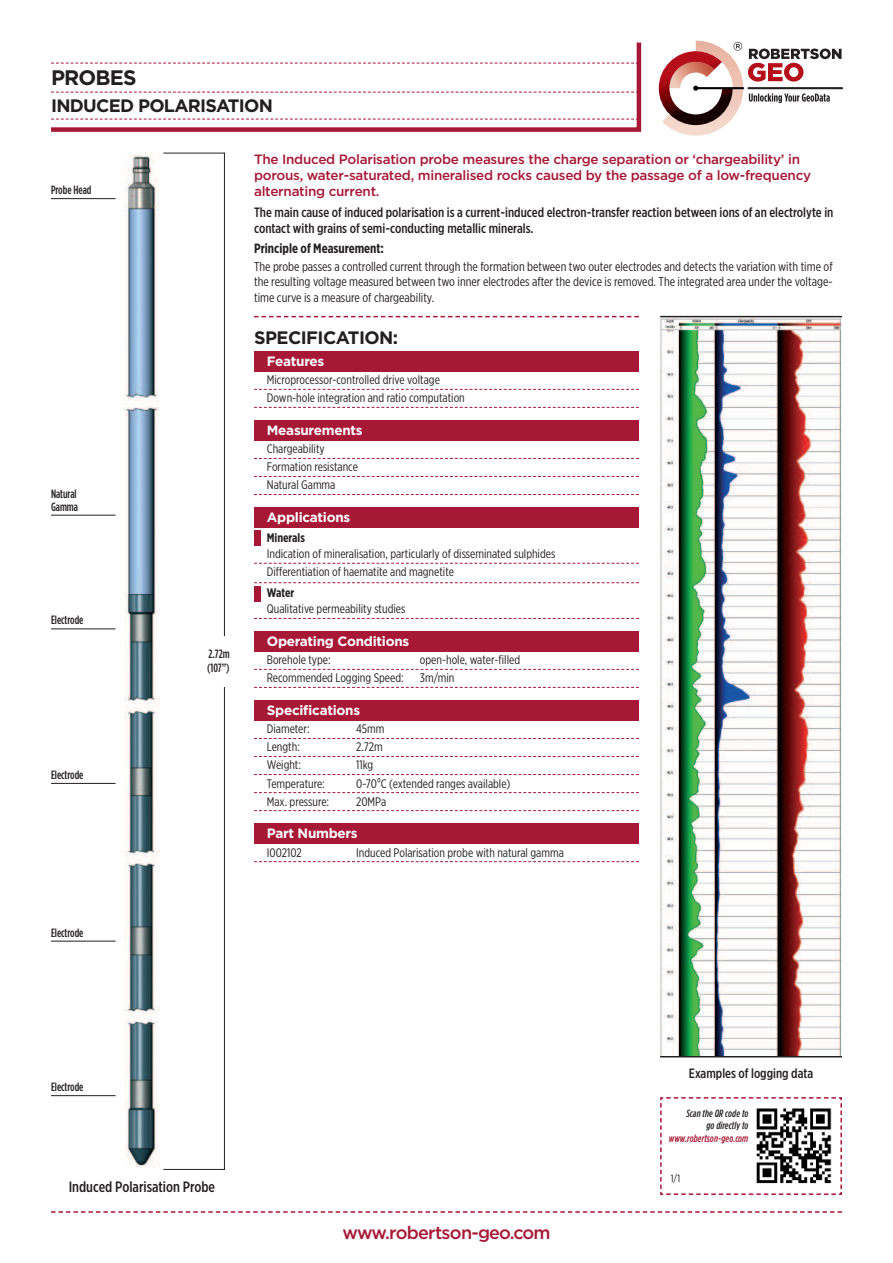
<style>
.page{position:relative;width:893px;height:1263px;background:#fff}
.page>*{position:absolute;margin:0;border:0;box-sizing:border-box;transform-origin:0 0}
.t1{font:700 21px "Gotham";letter-spacing:-.04em;color:#231f20}
.t2{font:700 18px "Gotham";letter-spacing:-.04em;color:#231f20}
.t3{font:500 18px "Gotham";letter-spacing:-.045em;color:#a61836}
.t4{font:500 15px "Gotham X Narrow";color:#231f20}
.t5{font:500 13.5px/16.2px "Gotham X Narrow";color:#231f20}
.t6{font:500 13.5px/16.2px "Gotham";letter-spacing:-.02em;color:#a61836}
.t7{font:700 13.5px "Gotham";letter-spacing:-.02em;color:#fff}
.t8{font:700 13.5px "Gotham X Narrow";color:#231f20}
.t9{font:12.75px/15.3px "Gotham X Narrow";color:#231f20;text-align:justify}
.t10{font:12.3px/18px "Gotham X Narrow";color:#231f20}
.t11{font:700 12.3px "Gotham X Narrow";color:#231f20}
.t12{font:500 12px/14.4px "Gotham Condensed";color:#231f20}
.t13{font:italic 500 10.5px/12.6px "Gotham Condensed";letter-spacing:.01em;color:#231f20;text-align:right}
.t14{font:italic 500 10.5px "Gotham Condensed";letter-spacing:.01em;color:#a61836}
.t15{font:10.5px "Gotham X Narrow";color:#231f20}
</style>
<div class="page">
<svg style="left:660px;top:1097px;width:182px;height:98px"></svg>
<img style="left:660px;top:319px;width:182px;height:737px">
<img style="left:124px;top:153px;width:36px;height:1015px">
<svg style="left:51px;top:1211px;width:791px;height:2px"></svg>
<hr style="left:747px;top:87px;width:96px;height:2px;background:#231f20">
<svg style="left:659px;top:41px;width:182px;height:95px"></svg>
<svg style="left:51px;top:42px;width:591px;height:90px"></svg>
<svg style="left:51px;top:63px;width:588px;height:1px"></svg>
<svg style="left:51px;top:92px;width:588px;height:1px"></svg>
<svg style="left:51px;top:119px;width:588px;height:1px"></svg>
<svg style="left:254px;top:316px;width:385px;height:1px"></svg>
<hr style="left:660px;top:316px;width:182px;height:1px;background:#231f20">
<hr style="left:660px;top:1056px;width:182px;height:1px;background:#231f20">
<hr style="left:51px;top:198px;width:65px;height:1px;background:#231f20">
<hr style="left:51px;top:515px;width:65px;height:1px;background:#231f20">
<hr style="left:51px;top:628px;width:65px;height:1px;background:#231f20">
<hr style="left:51px;top:783px;width:65px;height:1px;background:#231f20">
<hr style="left:51px;top:941px;width:65px;height:1px;background:#231f20">
<hr style="left:51px;top:1095px;width:65px;height:1px;background:#231f20">
<svg style="left:163px;top:152px;width:62px;height:485px"></svg>
<svg style="left:163px;top:687px;width:62px;height:483px"></svg>
<div style="left:254px;top:352px;width:385px;height:20px;background:#a61836"></div>
<svg style="left:254px;top:389px;width:385px;height:1px"></svg>
<svg style="left:254px;top:407px;width:385px;height:1px"></svg>
<div style="left:254px;top:421px;width:385px;height:20px;background:#a61836"></div>
<svg style="left:254px;top:458px;width:385px;height:1px"></svg>
<svg style="left:254px;top:476px;width:385px;height:1px"></svg>
<svg style="left:254px;top:494px;width:385px;height:1px"></svg>
<div style="left:254px;top:507px;width:385px;height:21px;background:#a61836"></div>
<svg style="left:254px;top:563px;width:385px;height:1px"></svg>
<svg style="left:254px;top:582px;width:385px;height:1px"></svg>
<svg style="left:254px;top:618px;width:385px;height:1px"></svg>
<div style="left:254px;top:631px;width:385px;height:21px;background:#a61836"></div>
<svg style="left:254px;top:669px;width:385px;height:1px"></svg>
<svg style="left:254px;top:687px;width:385px;height:1px"></svg>
<div style="left:254px;top:701px;width:385px;height:20px;background:#a61836"></div>
<svg style="left:254px;top:738px;width:385px;height:1px"></svg>
<svg style="left:254px;top:756px;width:385px;height:1px"></svg>
<svg style="left:254px;top:774px;width:385px;height:1px"></svg>
<svg style="left:254px;top:792px;width:385px;height:1px"></svg>
<svg style="left:254px;top:810px;width:385px;height:1px"></svg>
<div style="left:254px;top:824px;width:385px;height:20px;background:#a61836"></div>
<svg style="left:254px;top:861px;width:385px;height:1px"></svg>
<div style="left:254px;top:586px;width:6px;height:16px;background:#a61836"></div>
<div style="left:254px;top:530px;width:6px;height:16px;background:#a61836"></div>
<h1 class="t1" style="left:51px;top:70px;width:87px">PROBES</h1>
<h2 class="t2" style="left:51px;top:100px;width:223px">INDUCED POLARISATION</h2>
<p class="t12" style="left:51px;top:183px;width:42px">Probe Head</p>
<p class="t12" style="left:51px;top:488px;width:29px;line-height:12.8px">Natural<br>Gamma</p>
<p class="t12" style="left:51px;top:614px;width:34px">Electrode</p>
<p class="t12" style="left:51px;top:768px;width:34px">Electrode</p>
<p class="t12" style="left:51px;top:926px;width:34px">Electrode</p>
<p class="t12" style="left:207px;top:647px;width:24px">2.72m (107”)</p>
<p class="t6" style="left:254px;top:152px;width:559px">The Induced Polarisation probe measures the charge separation or ‘chargeability’ in porous, water-saturated, mineralised rocks caused by the passage of a low-frequency alternating current.</p>
<p class="t5" style="left:254px;top:205px;width:581px">The main cause of induced polarisation is a current-induced electron-transfer reaction between ions of an electrolyte in contact with grains of semi-conducting metallic minerals.</p>
<p class="t8" style="left:254px;top:244px;width:131px">Principle of Measurement:</p>
<p class="t9" style="left:254px;top:260px;width:580px">The probe passes a controlled current through the formation between two outer electrodes and detects the variation with time of the resulting voltage measured between two inner electrodes after the device is removed. The integrated area under the voltage&shy;time curve is a measure of chargeability.</p>
<h2 class="t2" style="left:254px;top:331px;width:146px">SPECIFICATION:</h2>
<p class="t7" style="left:267px;top:356px;width:59px">Features</p>
<p class="t10" style="left:267px;top:372px;width:199px">Microprocessor-controlled drive voltage<br>Down-hole integration and ratio computation</p>
<p class="t7" style="left:267px;top:425px;width:97px">Measurements</p>
<p class="t10" style="left:267px;top:441px;width:93px">Chargeability<br>Formation resistance<br>Natural Gamma</p>
<p class="t7" style="left:267px;top:512px;width:85px">Applications</p>
<p class="t11" style="left:267px;top:534px;width:40px">Minerals</p>
<p class="t10" style="left:267px;top:546px;width:290px">Indication of mineralisation, particularly of disseminated sulphides<br>Differentiation of haematite and magnetite</p>
<p class="t11" style="left:267px;top:589px;width:29px">Water</p>
<p class="t10" style="left:267px;top:601px;width:140px">Qualitative permeability studies</p>
<p class="t7" style="left:267px;top:636px;width:144px">Operating Conditions</p>
<p class="t10" style="left:267px;top:652px;width:65px">Borehole type:</p>
<p class="t10" style="left:420px;top:652px;width:102px">open-hole, water-filled</p>
<p class="t10" style="left:267px;top:670px;width:138px">Recommended Logging Speed:</p>
<p class="t10" style="left:420px;top:670px;width:36px">3m/min</p>
<p class="t7" style="left:267px;top:705px;width:95px">Specifications</p>
<p class="t10" style="left:267px;top:721px;width:44px">Diameter:</p>
<p class="t10" style="left:356px;top:721px;width:30px">45mm</p>
<p class="t10" style="left:267px;top:739px;width:35px">Length:</p>
<p class="t10" style="left:356px;top:739px;width:28px">2.72m</p>
<p class="t10" style="left:267px;top:757px;width:36px">Weight:</p>
<p class="t10" style="left:356px;top:757px;width:19px">11kg</p>
<p class="t10" style="left:267px;top:775px;width:60px">Temperature:</p>
<p class="t10" style="left:356px;top:775px;width:156px">0-70⁰C (extended ranges available)</p>
<p class="t10" style="left:267px;top:793px;width:64px">Max. pressure:</p>
<p class="t10" style="left:356px;top:793px;width:32px">20MPa</p>
<p class="t7" style="left:267px;top:829px;width:92px">Part Numbers</p>
<p class="t10" style="left:267px;top:844px;width:37px">I002102</p>
<p class="t10" style="left:356px;top:844px;width:209px">Induced Polarisation probe with natural gamma</p>
<p class="t12" style="left:51px;top:1080px;width:34px">Electrode</p>
<p class="t4" style="left:69px;top:1181px;width:148px">Induced Polarisation Probe</p>
<h2 class="t3" style="left:342px;top:1226px;width:210px">www.robertson-geo.com</h2>
<p class="t5" style="left:689px;top:1066px;width:126px">Examples of logging data</p>
<p class="t13" style="left:686px;top:1107px;width:64px">Scan the QR code to go directly to</p>
<p class="t14" style="left:669px;top:1135px;width:81px">www.robertson-geo.com</p>
<p class="t15" style="left:671px;top:1175px;width:11px">1/1</p>
</div>
